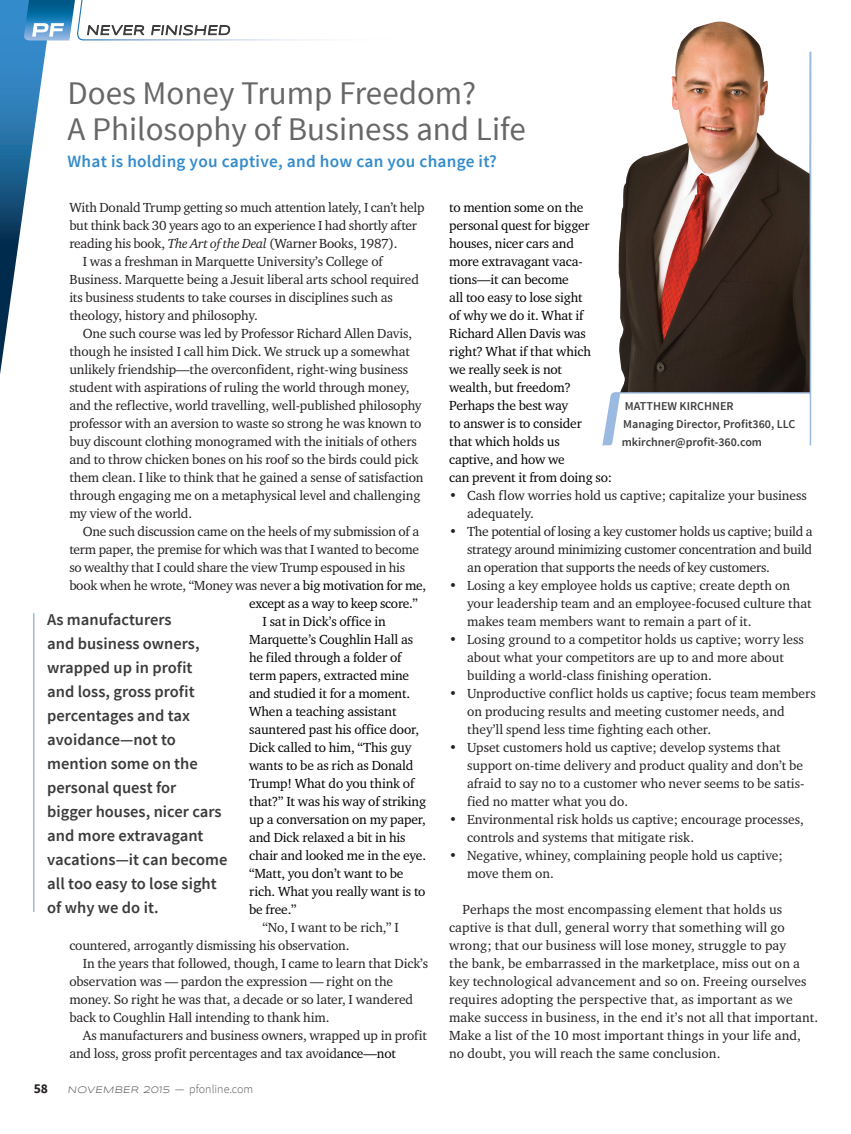
<style>
.page{position:relative;width:851px;height:1134px;background:#fff}
.page>*{position:absolute;margin:0;border:0;box-sizing:border-box;transform-origin:0 0}
._01_TItle{font:33px/36px "Source Sans Pro";color:#686768}
._02_Deck{font:600 17.25px "Source Sans Pro";letter-spacing:.015em;color:#348bcb}
._07_Call_Out_11pt{font:600 16.5px/24px "Source Sans Pro";color:#3b3b3b}
._05_Body_Copy_0KERN{font:13.5px/18px "Charter ITC Std";letter-spacing:-.01em;color:#231f20}
._05_Body_Copy_0KERN-2{font:13.5px/18px "Charter ITC Std";letter-spacing:-.01em;color:#000}
._05_Body_Copy_0KERN-3{font:13.5px/18px "Charter ITC Std";letter-spacing:.01em;color:#231f20}
._05_Body-No_Indent{font:13.5px/18px "Charter ITC Std";letter-spacing:-.02em;color:#231f20}
.t1{font:13.5px "Syncopate";color:#3e3e3f}
.t2{font:700 13.5px "Source Sans Pro";color:#231f20}
.t3{font:600 12px/18px "Source Sans Pro";color:#3e3e3f}
.t4{font:300 12px "Source Sans Pro";color:#57585a}
.s1{font-family:"Times New Roman"}
.s2{font-style:italic}
.s3{color:#000}
.s4{font-family:"Syncopate";font-weight:400;font-size:9.75px}
</style>
<div class="page">
<hr style="left:33px;top:613px;width:1px;height:299px;background:#9bbae1">
<svg style="left:602px;top:21px;width:210px;height:425px"></svg>
<img style="left:618px;top:22px;width:191px;height:370px">
<svg style="left:0;top:0;width:321px;height:374px"></svg>
<p class="t1" style="left:86px;top:22px;width:147px">NEVER FINISHED</p>
<p class="_01_TItle" style="left:68px;top:75px;width:460px">Does Money Trump Freedom?<br>A Philosophy of Business and Life</p>
<p class="_02_Deck" style="left:68px;top:151px;width:431px">What is holding you captive, and how can you change it?</p>
<p class="_05_Body_Copy_0KERN-2" style="left:449px;top:198px;width:164px">to mention some on the personal quest for bigger houses, nicer cars and<br>more extravagant vaca&shy;tions—it can become<br>all too easy to lose sight<br>of why we do it. What if<br>Richard Allen Davis was right? What if that which<br>we really seek is not<br>wealth, but freedom?<br>Perhaps the best way<br>to answer is to consider<br>that which holds us<br>captive, and how we<br>can prevent it from doing so:</p>
<p class="_05_Body_Copy_0KERN" style="left:467px;top:486px;width:341px;text-indent:-18px">• Cash flow worries hold us captive; capitalize your business adequately.</p>
<p class="_05_Body_Copy_0KERN" style="left:467px;top:522px;width:347px;text-align:justify;text-indent:-18px">• The potential of losing a key customer holds us captive; build a strategy around minimizing customer concentration and build an operation that supports the needs of key customers.</p>
<p class="_05_Body_Copy_0KERN" style="left:467px;top:576px;width:346px;text-indent:-18px">• Losing a key employee holds us captive<span class="s1">;</span> create depth on your leadership team and an employee-focused culture that makes team members want to remain a part of it.</p>
<p class="_05_Body_Copy_0KERN" style="left:467px;top:630px;width:338px;text-indent:-18px">• Losing ground to a competitor holds us captive; worry less about what your competitors are up to and more about building a world-class finishing operation.</p>
<p class="_05_Body_Copy_0KERN" style="left:467px;top:684px;width:350px;text-indent:-18px">• Unproductive conflict holds us captive; focus team members on producing results and meeting customer needs, and they’ll spend less time fighting each other.</p>
<p class="_05_Body_Copy_0KERN" style="left:467px;top:738px;width:339px;text-indent:-18px">• Upset customers hold us captive; develop systems that support on-time delivery and product quality and don’t be afraid to say no to a customer who never seems to be satis&shy;fied no matter what you do.</p>
<p class="_05_Body_Copy_0KERN" style="left:467px;top:810px;width:338px;text-indent:-18px">• Environmental risk holds us captive; encourage processes, controls and systems that mitigate risk.</p>
<p class="_05_Body_Copy_0KERN" style="left:467px;top:846px;width:317px;text-indent:-18px">• Negative, whiney, complaining people hold us captive; move them on.</p>
<p class="_05_Body_Copy_0KERN-3" style="left:449px;top:900px;width:370px;text-indent:14px">Perhaps the most encompassing element that holds us captive is that dull, general worry that something will go wrong; that our business will lose money, struggle to pay<br>the bank, be embarrassed in the marketplace, miss out on a key technological advancement and so on. Freeing ourselves requires adopting the perspective that, as important as we make success in business, in the end it’s not all that important.<br>Make a list of the 10 most important things in your life and, no doubt, you will reach the same conclusion.</p>
<p class="_05_Body-No_Indent" style="left:69px;top:198px;width:357px">With Donald Trump getting so much attention lately, I can’t help but think back 30 years ago to an experience I had shortly after reading his book, <span class="s2">The Art of the Deal</span> (Warner Books, 1987).</p>
<p class="_05_Body_Copy_0KERN" style="left:69px;top:252px;width:351px;text-indent:14px">I was a freshman in Marquette University’s College of Business. Marquette being a Jesuit liberal arts school required its business students to take courses in disciplines such as theology, history and philosophy.</p>
<p class="_05_Body_Copy_0KERN" style="left:69px;top:324px;width:356px;text-indent:14px">One such course was led by Professor Richard Allen Davis, though he insisted I call him Dick. We struck up a somewhat unlikely friendship—the overconfident, right-wing business student with aspirations of ruling the world through money, and the reflective, world travelling, well-published philosophy professor with an aversion to waste so strong he was known to buy discount clothing monogramed with the initials of others and to throw chicken bones on his roof so the birds could pick them clean. I like to think that he gained a sense of satisfaction through engaging me on a metaphysical level and challenging my view of the world.</p>
<p class="_05_Body_Copy_0KERN" style="left:83px;top:522px;width:338px">One such discussion came on the heels of my submission of a</p>
<p class="_05_Body_Copy_0KERN" style="left:69px;top:540px;width:351px">term paper, the premise for which was that I wanted to become</p>
<p class="_05_Body_Copy_0KERN" style="left:69px;top:558px;width:337px">so wealthy that I could share the view Trump espoused in his</p>
<p class="_05_Body_Copy_0KERN" style="left:69px;top:576px;width:358px">book when he wrote, “Money was never <span class="s3">a big motivation for me,</span></p>
<p class="_05_Body_Copy_0KERN-2" style="left:249px;top:594px;width:170px">except as a way to keep score.”</p>
<p class="_05_Body_Copy_0KERN-2" style="left:249px;top:612px;width:179px;text-indent:14px">I sat in Dick’s office in<br>Marquette’s Coughlin Hall as he filed through a folder of term papers, extracted mine and studied it for a moment.<br>When a teaching assistant sauntered past his office door,<br>Dick called to him, “This guy wants to be as rich as Donald<br>Trump! What do you think of that?” It was his way of striking up a conversation on my paper, and Dick relaxed a bit in his chair and looked me in the eye. “Matt, you don’t want to be rich. What you really want is to be free.”</p>
<p class="_05_Body_Copy_0KERN" style="left:69px;top:918px;width:331px;text-indent:193px">“No, I want to be rich,” I countered, arrogantly dismissing his observation.</p>
<p class="_05_Body_Copy_0KERN" style="left:69px;top:954px;width:360px;text-indent:14px">In the years that followed, though, I came to learn that Dick’s observation was — pardon the expression — right on the money. So right he was that, a decade or so later, I wandered back to Coughlin Hall intending to thank him.</p>
<p class="_05_Body_Copy_0KERN" style="left:69px;top:1026px;width:359px;text-indent:14px">As manufacturers and business owners, wrapped up in profit and loss, gross profit percentages and tax avoid<span class="s3">ance—not</span></p>
<p class="t3" style="left:621px;top:397px;width:175px">MATTHEW KIRCHNER<br>Managing Director, Profit360, LLC mkirchner@profit-360.com</p>
<p class="_07_Call_Out_11pt" style="left:47px;top:608px;width:182px">As manufacturers<br>and business owners, wrapped up in profit<br>and loss, gross profit percentages and tax avoidance—not to mention some on the personal quest for<br>bigger houses, nicer cars and more extravagant vacations—it can become all too easy to lose sight of why we do it.</p>
<p class="t2" style="left:34px;top:1080px;width:16px">58</p>
<p class="t4" style="left:68px;top:1082px;width:187px"><span class="s4">NOVEMBER 2015</span> — pfonline.com</p>
</div>
